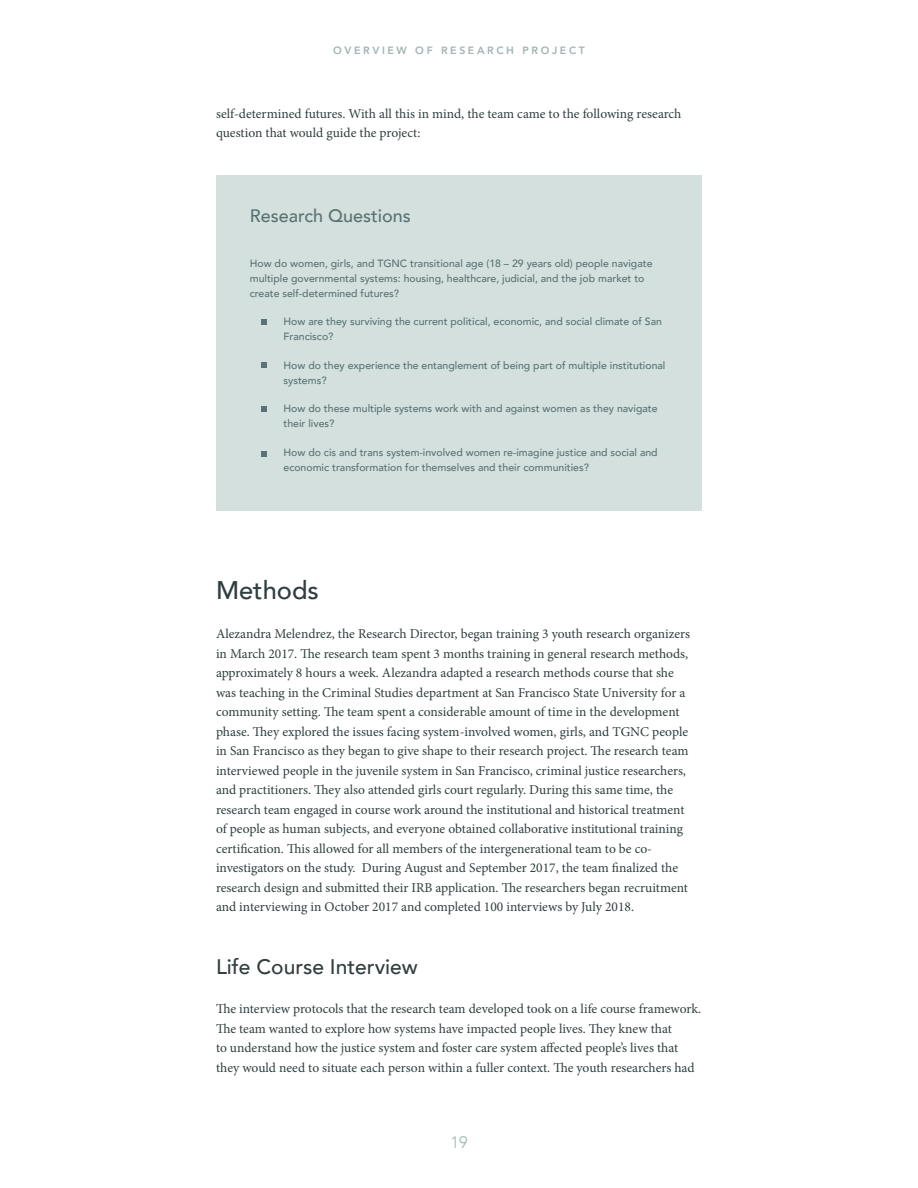
<style>
.page{position:relative;width:918px;height:1188px;background:#fff}
.page>*{position:absolute;margin:0;border:0;box-sizing:border-box;transform-origin:0 0}
.t1{font:500 25.5px "Avenir";color:#313e3e}
.t2{font:500 21px "Avenir";color:#313e3e}
.t3{font:500 18px "Avenir";color:#5a7274}
.t4{font:300 16.5px "Avenir";color:#a1b3b2}
.t5{font:13.5px/19.5px "Minion Pro";color:#313e3e}
.t6{font:500 10.5px/15px "Avenir";color:#5a7274}
.t7{font:800 10.5px "Avenir";letter-spacing:.25em;color:#a1b3b2}
</style>
<div class="page">
<div style="left:216px;top:175px;width:486px;height:336px;background:#d3e0dd"></div>
<svg style="left:261px;top:362px;width:6px;height:6px"></svg>
<svg style="left:261px;top:451px;width:6px;height:6px"></svg>
<svg style="left:261px;top:406px;width:6px;height:6px"></svg>
<svg style="left:261px;top:319px;width:6px;height:6px"></svg>
<p class="t7" style="left:333px;top:42px;width:253px">OVERVIEW OF RESEARCH PROJECT</p>
<p class="t5" style="left:216px;top:104px;width:467px">self-determined futures. With all this in mind, the team came to the following research question that would guide the project:</p>
<p class="t3" style="left:250px;top:200px;width:163px">Research Questions</p>
<p class="t6" style="left:250px;top:255px;width:404px">How do women, girls, and TGNC transitional age (18 – 29 years old) people navigate multiple governmental systems: housing, healthcare, judicial, and the job market to create self-determined futures?</p>
<p class="t6" style="left:284px;top:314px;width:380px">How are they surviving the current political, economic, and social climate of San<br>Francisco?</p>
<p class="t6" style="left:284px;top:357px;width:383px">How do they experience the entanglement of being part of multiple institutional systems?</p>
<p class="t6" style="left:284px;top:401px;width:376px">How do these multiple systems work with and against women as they navigate their lives?</p>
<p class="t6" style="left:284px;top:444px;width:376px">How do cis and trans system-involved women re-imagine justice and social and economic transformation for themselves and their communities?</p>
<p class="t1" style="left:216px;top:568px;width:104px">Methods</p>
<p class="t5" style="left:216px;top:624px;width:476px">Alezandra Melendrez, the Research Director, began training 3 youth research organizers in March 2017. The research team spent 3 months training in general research methods, approximately 8 hours a week. Alezandra adapted a research methods course that she was teaching in the Criminal Studies department at San Francisco State University for a community setting. The team spent a considerable amount of time in the development phase. They explored the issues facing system-involved women, girls, and TGNC people in San Francisco as they began to give shape to their research project. The research team interviewed people in the juvenile system in San Francisco, criminal justice researchers, and practitioners. They also attended girls court regularly. During this same time, the research team engaged in course work around the institutional and historical treatment of people as human subjects, and everyone obtained collaborative institutional training certification. This allowed for all members of the intergenerational team to be co&shy;investigators on the study. During August and September 2017, the team finalized the research design and submitted their IRB application. The researchers began recruitment and interviewing in October 2017 and completed 100 interviews by July 2018.</p>
<p class="t2" style="left:216px;top:949px;width:203px">Life Course Interview</p>
<p class="t5" style="left:216px;top:999px;width:487px">The interview protocols that the research team developed took on a life course framework.<br>The team wanted to explore how systems have impacted people lives. They knew that<br>to understand how the justice system and foster care system affected people’s lives that they would need to situate each person within a fuller context. The youth researchers had</p>
<p class="t4" style="left:450px;top:1132px;width:19px">19</p>
</div>
